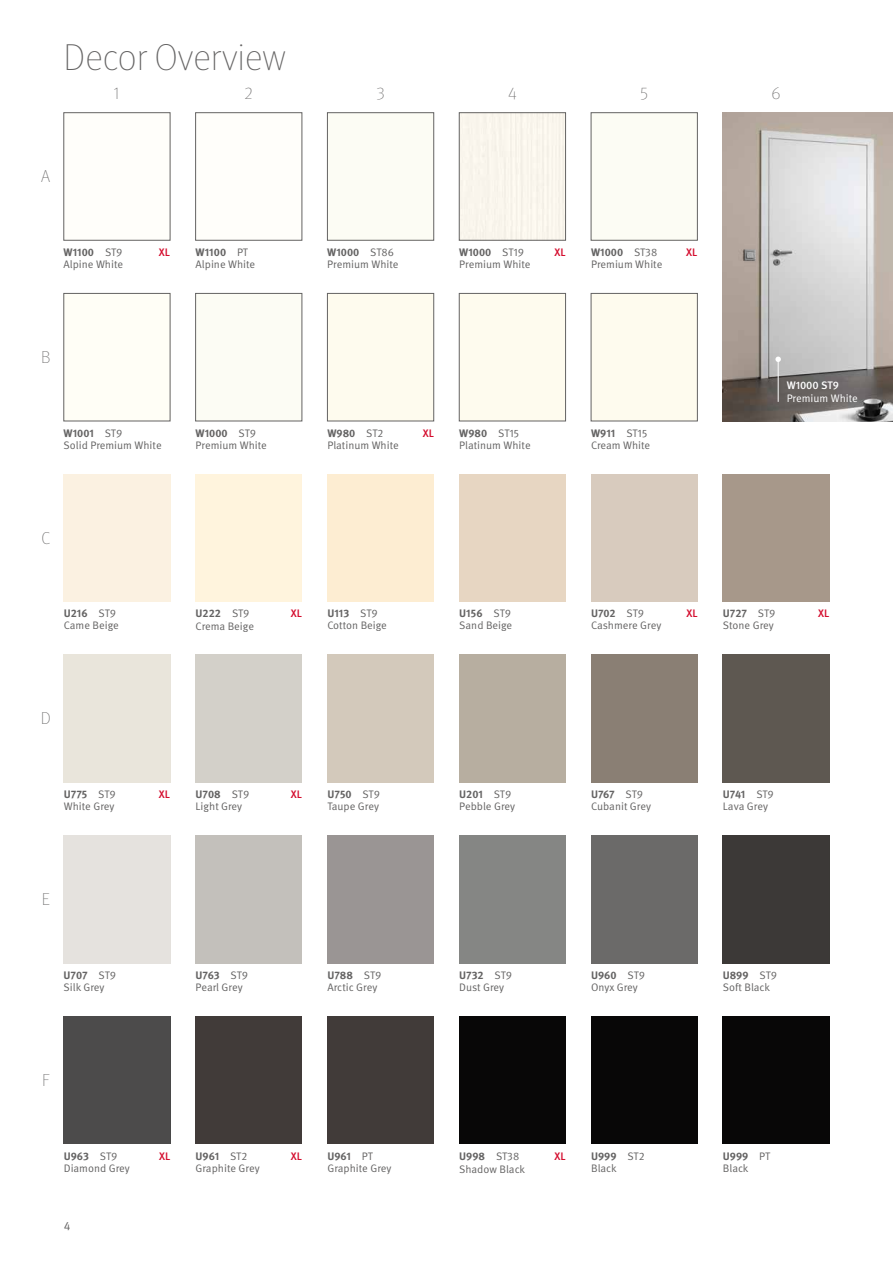
<style>
.page{position:relative;width:893px;height:1263px;background:#fff}
.page>*{position:absolute;margin:0;border:0;box-sizing:border-box;transform-origin:0 0}
.t1{font:100 37.5px "Meta Pro";color:#646363}
.t2{font:100 17.25px "Meta Pro";color:#646363}
.t3{font:12px "Meta Pro";color:#646363}
.t4{font:10.8px/12px "Meta Pro";color:#646363}
.t5{font:700 10.8px "Meta Pro";color:#646363}
.t6{font:500 10.8px "Meta Pro";color:#d40c2d}
.t7{font:10.8px "Meta Pro";color:#fff}
.t8{font:500 10.8px "Meta Pro";color:#fff}
.s1{font-weight:400}
.s2{font-weight:700}
</style>
<div class="page">
<div style="left:459px;top:293px;width:107px;height:128px;border:1px solid #646363"></div>
<div style="left:591px;top:293px;width:107px;height:128px;border:1px solid #646363"></div>
<div style="left:195px;top:112px;width:107px;height:128px;border:1px solid #646363"></div>
<div style="left:195px;top:293px;width:107px;height:128px;border:1px solid #646363"></div>
<div style="left:461px;top:114px;width:103px;height:124px;background:#f9f5ec"></div>
<div style="left:459px;top:112px;width:107px;height:128px;border:1px solid #646363"></div>
<div style="left:327px;top:112px;width:107px;height:128px;border:1px solid #646363"></div>
<div style="left:327px;top:293px;width:107px;height:128px;border:1px solid #646363"></div>
<div style="left:591px;top:112px;width:107px;height:128px;border:1px solid #646363"></div>
<img style="left:723px;top:113px;width:170px;height:308px">
<hr style="left:778px;top:359px;width:1px;height:43px;background:#fff">
<svg style="left:775px;top:357px;width:6px;height:5px"></svg>
<div style="left:723px;top:655px;width:106px;height:127px;background:#5e5851"></div>
<div style="left:591px;top:836px;width:106px;height:127px;background:#6b6a69"></div>
<div style="left:196px;top:1016px;width:106px;height:128px;background:#413b39"></div>
<div style="left:327px;top:1016px;width:107px;height:128px;background:#413b39"></div>
<div style="left:723px;top:836px;width:106px;height:127px;background:#3c3937"></div>
<div style="left:64px;top:1016px;width:106px;height:128px;background:#4c4b4b"></div>
<div style="left:591px;top:1016px;width:106px;height:128px;background:#080707"></div>
<div style="left:723px;top:1016px;width:106px;height:128px;background:#080707"></div>
<div style="left:459px;top:1016px;width:107px;height:128px;background:#080707"></div>
<h1 class="t1" style="left:64px;top:31px;width:224px">Decor Overview</h1>
<h2 class="t2" style="left:113px;top:81px;width:9px">1</h2>
<h2 class="t2" style="left:245px;top:81px;width:10px">2</h2>
<h2 class="t2" style="left:376px;top:81px;width:10px">3</h2>
<h2 class="t2" style="left:508px;top:81px;width:10px">4</h2>
<h2 class="t2" style="left:640px;top:81px;width:10px">5</h2>
<h2 class="t2" style="left:771px;top:81px;width:11px">6</h2>
<h2 class="t2" style="left:41px;top:164px;width:11px">A</h2>
<p class="t5" style="left:64px;top:245px;width:60px">W1100 <span class="s1">ST9</span></p>
<p class="t6" style="left:159px;top:245px;width:13px">XL</p>
<p class="t4" style="left:64px;top:258px;width:61px">Alpine White</p>
<p class="t4" style="left:196px;top:246px;width:61px"><span class="s2">W1100</span> PT<br>Alpine White</p>
<p class="t4" style="left:327px;top:246px;width:73px"><span class="s2">W1000</span> ST86<br>Premium White</p>
<p class="t5" style="left:459px;top:245px;width:66px">W1000 <span class="s1">ST19</span></p>
<p class="t6" style="left:555px;top:245px;width:13px">XL</p>
<p class="t4" style="left:459px;top:258px;width:73px">Premium White</p>
<p class="t5" style="left:591px;top:245px;width:68px">W1000 <span class="s1">ST38</span></p>
<p class="t6" style="left:686px;top:245px;width:13px">XL</p>
<p class="t4" style="left:591px;top:258px;width:73px">Premium White</p>
<h2 class="t2" style="left:41px;top:345px;width:11px">B</h2>
<p class="t4" style="left:64px;top:427px;width:100px"><span class="s2">W1001</span> ST9<br>Solid Premium White</p>
<p class="t5" style="left:327px;top:426px;width:57px">W980 <span class="s1">ST2</span></p>
<p class="t6" style="left:423px;top:426px;width:13px">XL</p>
<p class="t4" style="left:196px;top:427px;width:73px"><span class="s2">W1000</span> ST9<br>Premium White</p>
<p class="t4" style="left:327px;top:439px;width:73px">Platinum White</p>
<p class="t4" style="left:459px;top:427px;width:73px"><span class="s2">W980</span> ST15<br>Platinum White</p>
<p class="t4" style="left:591px;top:427px;width:61px"><span class="s2">W911</span> ST15<br>Cream White</p>
<p class="t8" style="left:787px;top:378px;width:54px">W1000 ST9</p>
<p class="t7" style="left:787px;top:392px;width:73px">Premium White</p>
<h2 class="t2" style="left:41px;top:526px;width:10px">C</h2>
<p class="t4" style="left:327px;top:608px;width:61px"><span class="s2">U113</span> ST9<br>Cotton Beige</p>
<p class="t4" style="left:459px;top:608px;width:55px"><span class="s2">U156</span> ST9<br>Sand Beige</p>
<p class="t4" style="left:64px;top:608px;width:57px"><span class="s2">U216</span> ST9<br>Came Beige</p>
<p class="t5" style="left:591px;top:607px;width:55px">U702 <span class="s1">ST9</span></p>
<p class="t6" style="left:686px;top:607px;width:13px">XL</p>
<p class="t5" style="left:196px;top:607px;width:55px">U222 <span class="s1">ST9</span></p>
<p class="t6" style="left:291px;top:607px;width:13px">XL</p>
<p class="t4" style="left:196px;top:621px;width:60px">Crema Beige</p>
<p class="t4" style="left:591px;top:620px;width:72px">Cashmere Grey</p>
<p class="t5" style="left:723px;top:607px;width:54px">U727 <span class="s1">ST9</span></p>
<p class="t6" style="left:818px;top:607px;width:13px">XL</p>
<p class="t4" style="left:723px;top:620px;width:52px">Stone Grey</p>
<h2 class="t2" style="left:41px;top:707px;width:12px">D</h2>
<p class="t5" style="left:64px;top:787px;width:53px">U775 <span class="s1">ST9</span></p>
<p class="t6" style="left:159px;top:788px;width:13px">XL</p>
<p class="t4" style="left:64px;top:800px;width:52px">White Grey</p>
<p class="t4" style="left:591px;top:788px;width:61px"><span class="s2">U767</span> ST9<br>Cubanit Grey</p>
<p class="t5" style="left:196px;top:787px;width:55px">U708 <span class="s1">ST9</span></p>
<p class="t6" style="left:291px;top:788px;width:13px">XL</p>
<p class="t4" style="left:196px;top:800px;width:48px">Light Grey</p>
<p class="t4" style="left:327px;top:788px;width:54px"><span class="s2">U750</span> ST9<br>Taupe Grey</p>
<p class="t4" style="left:723px;top:788px;width:52px"><span class="s2">U741</span> ST9<br>Lava Grey</p>
<p class="t4" style="left:459px;top:788px;width:57px"><span class="s2">U201</span> ST9<br>Pebble Grey</p>
<h2 class="t2" style="left:42px;top:887px;width:10px">E</h2>
<p class="t4" style="left:196px;top:969px;width:54px"><span class="s2">U763</span> ST9<br>Pearl Grey</p>
<p class="t4" style="left:327px;top:969px;width:56px"><span class="s2">U788</span> ST9<br>Arctic Grey</p>
<p class="t4" style="left:591px;top:969px;width:55px"><span class="s2">U960</span> ST9<br>Onyx Grey</p>
<p class="t4" style="left:723px;top:969px;width:56px"><span class="s2">U899</span> ST9<br>Soft Black</p>
<p class="t4" style="left:64px;top:969px;width:54px"><span class="s2">U707</span> ST9<br>Silk Grey</p>
<p class="t4" style="left:459px;top:969px;width:54px"><span class="s2">U732</span> ST9<br>Dust Grey</p>
<h2 class="t2" style="left:42px;top:1068px;width:9px">F</h2>
<p class="t5" style="left:64px;top:1149px;width:55px">U963 <span class="s1">ST9</span></p>
<p class="t6" style="left:159px;top:1149px;width:13px">XL</p>
<p class="t4" style="left:64px;top:1162px;width:68px">Diamond Grey</p>
<p class="t4" style="left:723px;top:1150px;width:49px"><span class="s2">U999</span> PT<br>Black</p>
<p class="t5" style="left:196px;top:1149px;width:53px">U961 <span class="s1">ST2</span></p>
<p class="t6" style="left:291px;top:1149px;width:13px">XL</p>
<p class="t4" style="left:196px;top:1162px;width:66px">Graphite Grey</p>
<p class="t4" style="left:591px;top:1150px;width:55px"><span class="s2">U999</span> ST2<br>Black</p>
<p class="t4" style="left:327px;top:1150px;width:66px"><span class="s2">U961</span> PT<br>Graphite Grey</p>
<p class="t5" style="left:459px;top:1149px;width:62px">U998 <span class="s1">ST38</span></p>
<p class="t6" style="left:555px;top:1149px;width:13px">XL</p>
<p class="t4" style="left:459px;top:1163px;width:67px">Shadow Black</p>
<p class="t3" style="left:64px;top:1218px;width:8px">4</p>
</div>
